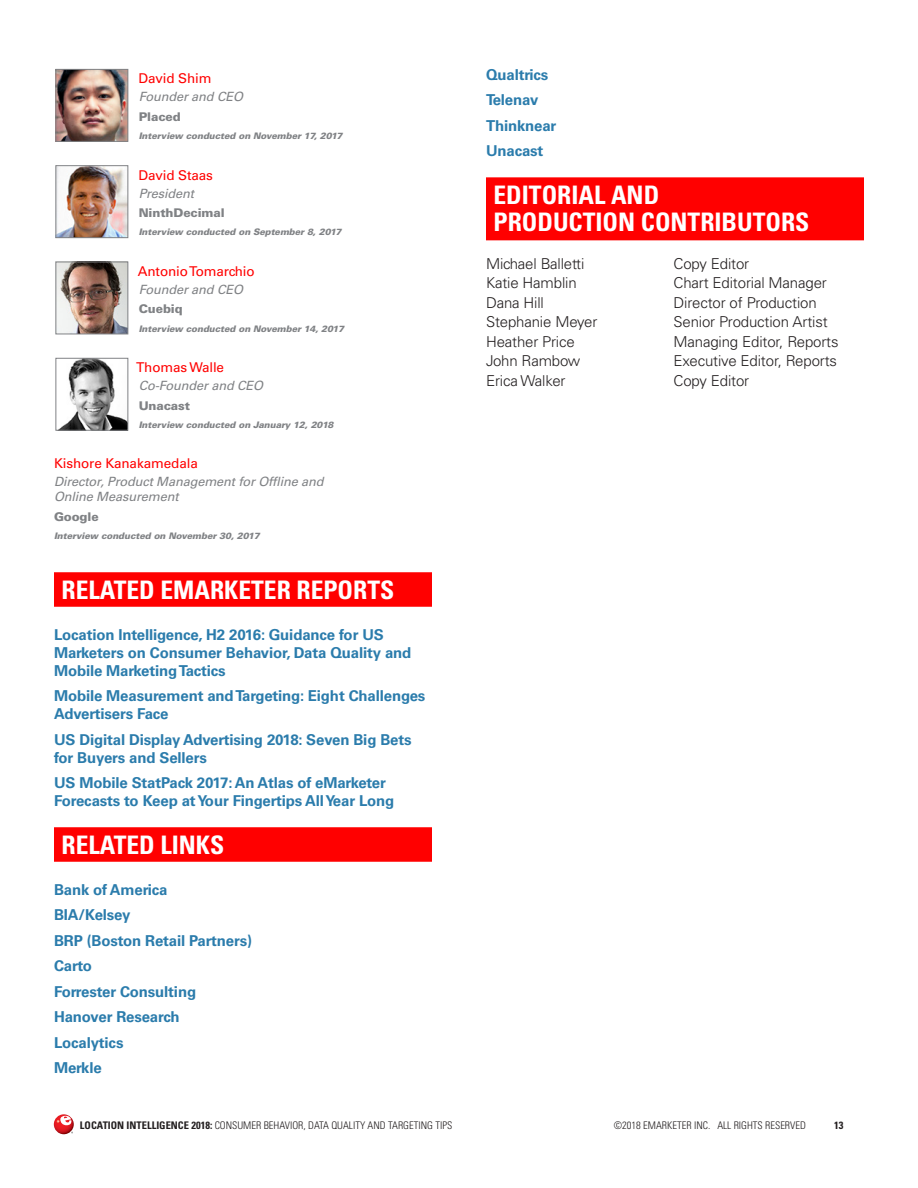
<style>
.page{position:relative;width:918px;height:1188px;background:#fff}
.page>*{position:absolute;margin:0;border:0;box-sizing:border-box;transform-origin:0 0}
.Heading_1_Links_Sect{font:700 condensed 25.5px/27px "Univers LT Std";color:#fff}
.Related_Link_URL{font:700 15px/18px "Univers LT Std";letter-spacing:-.01em;color:#2b7cac}
.Editorial_and_Produc{font:300 15px "Univers LT Std";letter-spacing:-.01em;color:#231f20}
.Q_A_Name{font:13.5px "Univers LT Std";letter-spacing:-.01em;color:#f00}
.Q_A_Job_Title{font:italic 12.75px/15px "Univers LT Std";letter-spacing:-.01em;color:#808285}
.Q_A_Company{font:900 12px "Univers LT Std";letter-spacing:-.01em;color:#808285}
.t1{font:300 condensed 10.5px "Univers LT Std";color:#231f20}
.t2{font:700 condensed 10.5px "Univers LT Std";color:#231f20}
.Related_Link_Date{font:italic 900 9px "Univers LT Std";letter-spacing:-.01em;color:#808285}
.s1{font-weight:700}
</style>
<div class="page">
<svg style="left:54px;top:1114px;width:20px;height:20px"></svg>
<svg style="left:56px;top:1116px;width:15px;height:9px"></svg>
<div style="left:54px;top:572px;width:378px;height:35px;background:#f00"></div>
<div style="left:54px;top:827px;width:378px;height:35px;background:#f00"></div>
<img style="left:58px;top:71px;width:68px;height:69px">
<div style="left:56px;top:69px;width:72px;height:73px;border:1px solid #808285"></div>
<img style="left:58px;top:167px;width:68px;height:69px">
<div style="left:56px;top:165px;width:72px;height:73px;border:1px solid #808285"></div>
<img style="left:58px;top:264px;width:68px;height:68px">
<div style="left:56px;top:262px;width:72px;height:72px;border:1px solid #808285"></div>
<img style="left:59px;top:360px;width:67px;height:69px">
<div style="left:56px;top:358px;width:72px;height:73px;border:1px solid #808285"></div>
<div style="left:486px;top:177px;width:378px;height:63px;background:#f00"></div>
<p class="Q_A_Name" style="left:139px;top:70px;width:75px">David Shim</p>
<p class="Q_A_Job_Title" style="left:139px;top:89px;width:106px">Founder and CEO</p>
<p class="Q_A_Company" style="left:139px;top:109px;width:44px">Placed</p>
<p class="Related_Link_Date" style="left:139px;top:130px;width:205px">Interview conducted on November 17, 2017</p>
<p class="Q_A_Name" style="left:139px;top:167px;width:76px">David Staas</p>
<p class="Q_A_Job_Title" style="left:139px;top:186px;width:57px">President</p>
<p class="Q_A_Company" style="left:139px;top:205px;width:87px">NinthDecimal</p>
<p class="Related_Link_Date" style="left:139px;top:226px;width:204px">Interview conducted on September 8, 2017</p>
<p class="Q_A_Name" style="left:138px;top:263px;width:118px">Antonio Tomarchio</p>
<p class="Q_A_Job_Title" style="left:139px;top:282px;width:106px">Founder and CEO</p>
<p class="Q_A_Company" style="left:139px;top:302px;width:46px">Cuebiq</p>
<p class="Related_Link_Date" style="left:139px;top:323px;width:207px">Interview conducted on November 14, 2017</p>
<p class="Q_A_Name" style="left:136px;top:359px;width:89px">Thomas Walle</p>
<p class="Q_A_Job_Title" style="left:139px;top:378px;width:126px">Co-Founder and CEO</p>
<p class="Q_A_Company" style="left:139px;top:398px;width:53px">Unacast</p>
<p class="Related_Link_Date" style="left:139px;top:419px;width:196px">Interview conducted on January 12, 2018</p>
<p class="Q_A_Name" style="left:54px;top:456px;width:145px">Kishore Kanakamedala</p>
<p class="Q_A_Job_Title" style="left:54px;top:475px;width:271px">Director, Product Management for Offline and<br>Online Measurement</p>
<p class="Q_A_Company" style="left:54px;top:509px;width:46px">Google</p>
<p class="Related_Link_Date" style="left:54px;top:530px;width:207px">Interview conducted on November 30, 2017</p>
<p class="Heading_1_Links_Sect" style="left:62px;top:577px;width:334px">RELATED EMARKETER REPORTS</p>
<p class="Related_Link_URL" style="left:54px;top:626px;width:359px">Location Intelligence, H2 2016: Guidance for US<br>Marketers on Consumer Behavior, Data Quality and<br>Mobile Marketing Tactics</p>
<p class="Related_Link_URL" style="left:54px;top:687px;width:373px">Mobile Measurement and Targeting: Eight Challenges<br>Advertisers Face</p>
<p class="Related_Link_URL" style="left:54px;top:731px;width:359px">US Digital Display Advertising 2018: Seven Big Bets for Buyers and Sellers</p>
<p class="Related_Link_URL" style="left:54px;top:774px;width:342px">US Mobile StatPack 2017: An Atlas of eMarketer<br>Forecasts to Keep at Your Fingertips All Year Long</p>
<p class="Heading_1_Links_Sect" style="left:62px;top:832px;width:164px">RELATED LINKS</p>
<p class="Related_Link_URL" style="left:54px;top:881px;width:115px">Bank of America</p>
<p class="Related_Link_URL" style="left:54px;top:906px;width:78px">BIA/Kelsey</p>
<p class="Related_Link_URL" style="left:54px;top:932px;width:200px">BRP (Boston Retail Partners)</p>
<p class="Related_Link_URL" style="left:54px;top:957px;width:39px">Carto</p>
<p class="Related_Link_URL" style="left:54px;top:983px;width:144px">Forrester Consulting</p>
<p class="Related_Link_URL" style="left:54px;top:1008px;width:127px">Hanover Research</p>
<p class="Related_Link_URL" style="left:54px;top:1034px;width:71px">Localytics</p>
<p class="Related_Link_URL" style="left:54px;top:1059px;width:49px">Merkle</p>
<p class="Related_Link_URL" style="left:486px;top:66px;width:64px">Qualtrics</p>
<p class="Related_Link_URL" style="left:486px;top:91px;width:54px">Telenav</p>
<p class="Related_Link_URL" style="left:486px;top:117px;width:72px">Thinknear</p>
<p class="Related_Link_URL" style="left:486px;top:142px;width:59px">Unacast</p>
<p class="Heading_1_Links_Sect" style="left:494px;top:182px;width:317px">EDITORIAL AND<br>PRODUCTION CONTRIBUTORS</p>
<p class="Editorial_and_Produc" style="left:486px;top:255px;width:100px">Michael Balletti</p>
<p class="Editorial_and_Produc" style="left:674px;top:255px;width:77px">Copy Editor</p>
<p class="Editorial_and_Produc" style="left:486px;top:274px;width:92px">Katie Hamblin</p>
<p class="Editorial_and_Produc" style="left:674px;top:274px;width:155px">Chart Editorial Manager</p>
<p class="Editorial_and_Produc" style="left:486px;top:294px;width:59px">Dana Hill</p>
<p class="Editorial_and_Produc" style="left:674px;top:294px;width:145px">Director of Production</p>
<p class="Editorial_and_Produc" style="left:486px;top:313px;width:113px">Stephanie Meyer</p>
<p class="Editorial_and_Produc" style="left:674px;top:313px;width:156px">Senior Production Artist</p>
<p class="Editorial_and_Produc" style="left:486px;top:333px;width:90px">Heather Price</p>
<p class="Editorial_and_Produc" style="left:674px;top:333px;width:167px">Managing Editor, Reports</p>
<p class="Editorial_and_Produc" style="left:486px;top:352px;width:96px">John Rambow</p>
<p class="Editorial_and_Produc" style="left:674px;top:352px;width:165px">Executive Editor, Reports</p>
<p class="Editorial_and_Produc" style="left:486px;top:372px;width:81px">Erica Walker</p>
<p class="Editorial_and_Produc" style="left:674px;top:372px;width:77px">Copy Editor</p>
<p class="t1" style="left:80px;top:1119px;width:374px"><span class="s1">LOCATION INTELLIGENCE 2018:</span> CONSUMER BEHAVIOR, DATA QUALITY AND TARGETING TIPS</p>
<p class="t1" style="left:614px;top:1119px;width:194px">©2018 EMARKETER INC. ALL RIGHTS RESERVED</p>
<p class="t2" style="left:834px;top:1119px;width:11px">13</p>
</div>
